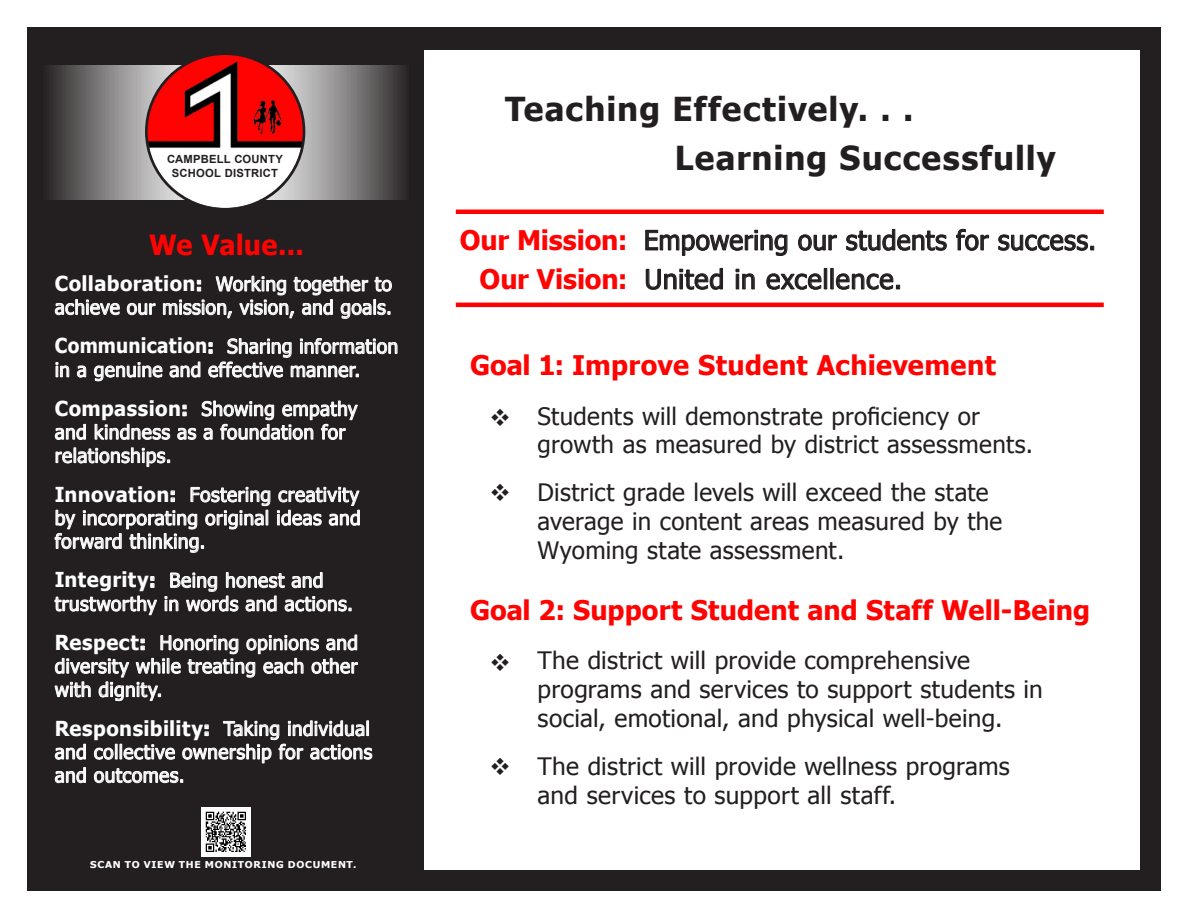
<style>
.page{position:relative;width:1188px;height:918px;background:#fff}
.page>*{position:absolute;margin:0;border:0;box-sizing:border-box;transform-origin:0 0}
.t1{font:700 33px "Tahoma";letter-spacing:.035em;color:#231f20}
.t2{font:700 27.75px "Tahoma";letter-spacing:.005em;color:#ff0302}
.t3{font:27px "Tahoma";letter-spacing:.015em;color:#231f20}
.t4{font:700 27px "Tahoma";letter-spacing:.005em;color:#ff0302}
.t5{font:24px/28.8px "Tahoma";letter-spacing:.01em;color:#231f20}
.t6{font:19.5px/23.4px "Tahoma";letter-spacing:.02em;color:#fff}
.t7{font:700 11.25px "Arial";letter-spacing:.02em;color:#231f20}
.t8{font:700 9.45px "Tahoma";letter-spacing:.07em;color:#fff;scale:1.09 1}
.s1{font-weight:700;font-size:20.7px}
.s2{font-weight:700}
.s3{font-weight:700;color:#ff0302}
</style>
<div class="page">
<div style="left:27px;top:27px;width:1134px;height:864px;background:#231f20"></div>
<svg style="left:55px;top:299px;width:65px;height:16px"></svg>
<svg style="left:127px;top:303px;width:29px;height:12px"></svg>
<svg style="left:163px;top:276px;width:229px;height:43px"></svg>
<svg style="left:56px;top:362px;width:13px;height:15px"></svg>
<svg style="left:77px;top:365px;width:9px;height:13px"></svg>
<svg style="left:94px;top:362px;width:68px;height:19px"></svg>
<svg style="left:170px;top:362px;width:30px;height:16px"></svg>
<svg style="left:208px;top:338px;width:189px;height:40px"></svg>
<svg style="left:183px;top:405px;width:3px;height:11px"></svg>
<svg style="left:55px;top:424px;width:31px;height:16px"></svg>
<svg style="left:95px;top:424px;width:75px;height:16px"></svg>
<svg style="left:177px;top:428px;width:19px;height:12px"></svg>
<svg style="left:202px;top:401px;width:156px;height:39px"></svg>
<svg style="left:56px;top:447px;width:114px;height:20px"></svg>
<svg style="left:277px;top:487px;width:83px;height:39px"></svg>
<svg style="left:55px;top:487px;width:215px;height:66px"></svg>
<svg style="left:151px;top:577px;width:3px;height:10px"></svg>
<svg style="left:55px;top:596px;width:102px;height:19px"></svg>
<svg style="left:165px;top:572px;width:186px;height:40px"></svg>
<svg style="left:54px;top:635px;width:304px;height:66px"></svg>
<svg style="left:55px;top:744px;width:31px;height:16px"></svg>
<svg style="left:55px;top:767px;width:31px;height:16px"></svg>
<svg style="left:94px;top:720px;width:278px;height:63px"></svg>
<div style="left:424px;top:50px;width:716px;height:819px;background:#fff"></div>
<svg style="left:646px;top:230px;width:141px;height:26px"></svg>
<svg style="left:798px;top:235px;width:39px;height:16px"></svg>
<svg style="left:847px;top:229px;width:100px;height:22px"></svg>
<svg style="left:956px;top:229px;width:33px;height:22px"></svg>
<svg style="left:999px;top:235px;width:95px;height:16px"></svg>
<svg style="left:646px;top:268px;width:77px;height:22px"></svg>
<svg style="left:736px;top:269px;width:18px;height:20px"></svg>
<svg style="left:767px;top:274px;width:54px;height:15px"></svg>
<div style="left:824px;top:268px;width:3px;height:21px;border:1px solid #231f20"></div>
<svg style="left:836px;top:274px;width:64px;height:15px"></svg>
<hr style="left:456px;top:210px;width:648px;height:4px;background:#ff0302">
<hr style="left:456px;top:303px;width:648px;height:4px;background:#ff0302">
<img style="left:202px;top:807px;width:48px;height:49px">
<svg style="left:49px;top:65px;width:356px;height:135px;background:#787676"></svg>
<img style="left:146px;top:56px;width:159px;height:151px">
<div style="left:145px;top:52px;width:160px;height:159px;border:3px solid #231f20;border-radius:50%"></div>
<div style="left:165px;top:151px;width:120px;height:28px;background:#fff"></div>
<p class="t7" style="left:167px;top:152px;width:118px">CAMPBELL COUNTY</p>
<p class="t7" style="left:172px;top:165px;width:108px">SCHOOL DISTRICT</p>
<p class="t2" style="left:149px;top:225px;width:156px">We Value...</p>
<p class="t6" style="left:55px;top:271px;width:339px"><span class="s1">Collaboration</span><span class="s2">:</span> Working together to achieve our mission, vision, and goals.</p>
<p class="t6" style="left:55px;top:334px;width:345px"><span class="s1">Communication</span><span class="s2">:</span> Sharing information in a genuine and effective manner.</p>
<p class="t6" style="left:55px;top:396px;width:304px"><span class="s1">Compassion</span><span class="s2">:</span> Showing empathy and kindness as a foundation for relationships.</p>
<p class="t6" style="left:55px;top:482px;width:307px;text-align:justify"><span class="s1">Innovation</span><span class="s2">:</span> Fostering creativity by incorporating original ideas and forward thinking.</p>
<p class="t6" style="left:55px;top:568px;width:300px"><span class="s1">Integrity</span><span class="s2">:</span> Being honest and trustworthy in words and actions.</p>
<p class="t6" style="left:55px;top:630px;width:305px"><span class="s1">Respect</span><span class="s2">:</span> Honoring opinions and diversity while treating each other</p>
<p class="t6" style="left:55px;top:677px;width:109px">with dignity.</p>
<p class="t6" style="left:55px;top:716px;width:319px"><span class="s1">Responsibility</span><span class="s2">:</span> Taking individual and collective ownership for actions and outcomes.</p>
<p class="t8" style="left:90px;top:858px;width:246px">SCAN TO VIEW THE MONITORING DOCUMENT.</p>
<p class="t1" style="left:505px;top:86px;width:410px">Teaching Effectively. . .</p>
<p class="t1" style="left:675px;top:135px;width:383px">Learning Successfully</p>
<p class="t3" style="left:460px;top:222px;width:638px"><span class="s3">Our Mission:</span> Empowering our students for success.</p>
<p class="t3" style="left:480px;top:261px;width:424px"><span class="s3">Our Vision:</span> United in excellence.</p>
<p class="t4" style="left:470px;top:346px;width:527px">Goal 1: Improve Student Achievement</p>
<p class="t5" style="left:538px;top:400px;width:497px;text-indent:-48px">❖ Students will demonstrate proficiency or growth as measured by district assessments.</p>
<p class="t5" style="left:538px;top:477px;width:466px;text-indent:-48px">❖ District grade levels will exceed the state average in content areas measured by the<br>Wyoming state assessment.</p>
<p class="t4" style="left:470px;top:591px;width:622px">Goal 2: Support Student and Staff Well-Being</p>
<p class="t5" style="left:538px;top:645px;width:507px;text-indent:-48px">❖ The district will provide comprehensive programs and services to support students in social, emotional, and physical well-being.</p>
<p class="t5" style="left:538px;top:751px;width:474px;text-indent:-48px">❖ The district will provide wellness programs and services to support all staff.</p>
</div>
